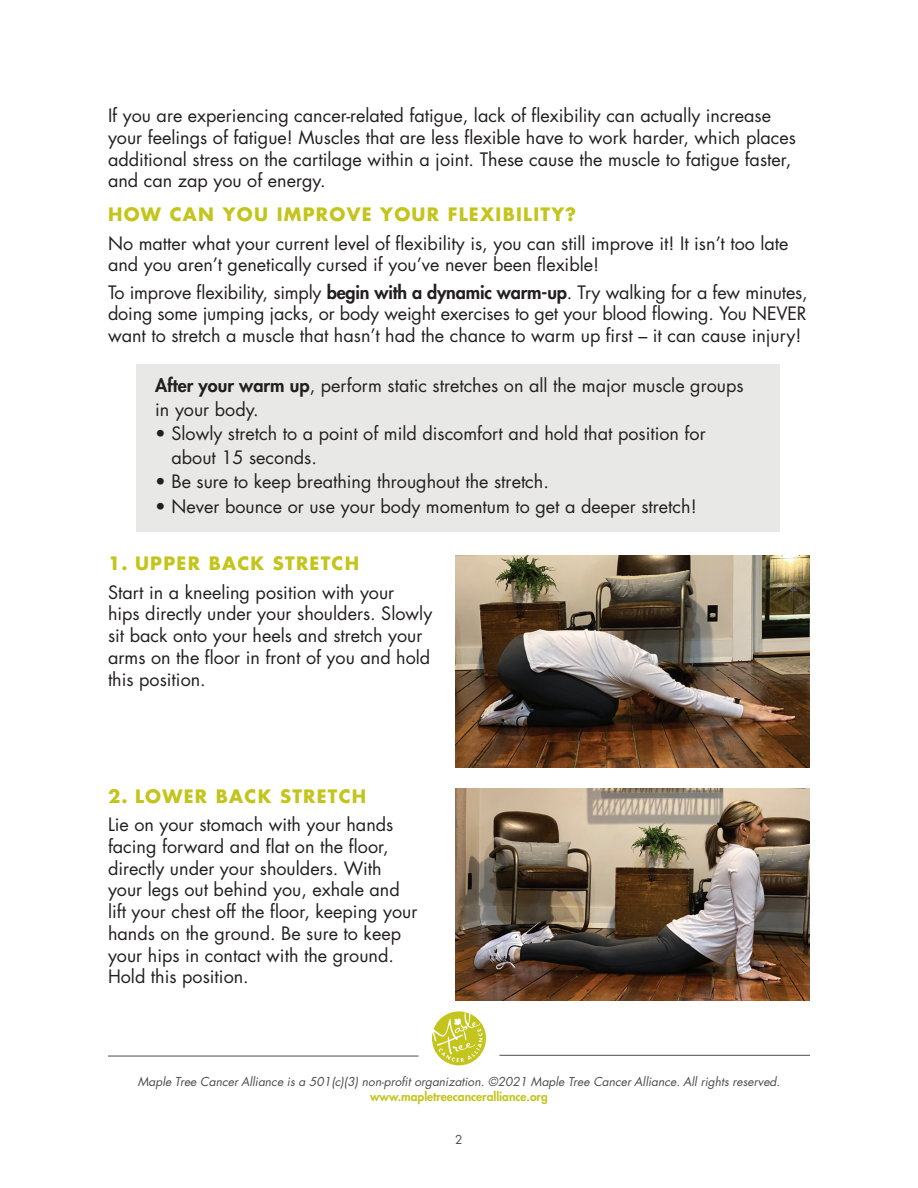
<style>
.page{position:relative;width:918px;height:1188px;background:#fff}
.page>*{position:absolute;margin:0;border:0;box-sizing:border-box;transform-origin:0 0}
.t1{font:18px/21.8px "Futura";color:#231f20}
.t2{font:700 18px "Futura";letter-spacing:.07em;color:#c3c51d}
.t3{font:italic 12px "Futura";color:#4d4c4c}
.t4{font:800 12px "Futura";color:#c3c51d}
.t5{font:12px "Futura";color:#4d4c4c}
.s1{font-weight:800}
</style>
<div class="page">
<hr style="left:108px;top:1056px;width:310px;height:1px;background:#4d4c4c">
<hr style="left:500px;top:1055px;width:310px;height:1px;background:#4d4c4c">
<svg style="left:432px;top:1011px;width:54px;height:54px"></svg>
<div style="left:136px;top:364px;width:644px;height:168px;background:#e8e9e7"></div>
<img style="left:455px;top:556px;width:355px;height:212px">
<img style="left:455px;top:788px;width:355px;height:212px">
<p class="t1" style="left:108px;top:104px;width:689px">If you are experiencing cancer-related fatigue, lack of flexibility can actually increase your feelings of fatigue! Muscles that are less flexible have to work harder, which places additional stress on the cartilage within a joint. These cause the muscle to fatigue faster, and can zap you of energy.</p>
<p class="t2" style="left:108px;top:202px;width:470px">HOW CAN YOU IMPROVE YOUR FLEXIBILITY?</p>
<p class="t1" style="left:108px;top:232px;width:682px">No matter what your current level of flexibility is, you can still improve it! It isn’t too late and you aren’t genetically cursed if you’ve never been flexible!</p>
<p class="t1" style="left:108px;top:281px;width:701px;text-align:justify">To improve flexibility, simply <span class="s1">begin with a dynamic warm-up</span>. Try walking for a few minutes, doing some jumping jacks, or body weight exercises to get your blood flowing. You NEVER want to stretch a muscle that hasn’t had the chance to warm up first – it can cause injury!</p>
<p class="t1" style="left:155px;top:373px;width:590px;line-height:24px"><span class="s1">After your warm up</span>, perform static stretches on all the major muscle groups in your body.</p>
<p class="t1" style="left:171px;top:421px;width:536px;line-height:24px;text-indent:-16px">• Slowly stretch to a point of mild discomfort and hold that position for about 15 seconds.</p>
<p class="t1" style="left:155px;top:470px;width:395px">• Be sure to keep breathing throughout the stretch.</p>
<p class="t1" style="left:155px;top:495px;width:543px">• Never bounce or use your body momentum to get a deeper stretch!</p>
<p class="t2" style="left:108px;top:551px;width:253px">1. UPPER BACK STRETCH</p>
<p class="t1" style="left:108px;top:581px;width:326px">Start in a kneeling position with your<br>hips directly under your shoulders. Slowly sit back onto your heels and stretch your arms on the floor in front of you and hold this position.</p>
<p class="t2" style="left:108px;top:783px;width:260px">2. LOWER BACK STRETCH</p>
<p class="t1" style="left:108px;top:813px;width:311px">Lie on your stomach with your hands facing forward and flat on the floor, directly under your shoulders. With your legs out behind you, exhale and lift your chest off the floor, keeping your hands on the ground. Be sure to keep your hips in contact with the ground.<br>Hold this position.</p>
<p class="t3" style="left:138px;top:1074px;width:644px">Maple Tree Cancer Alliance is a 501(c)(3) non-profit organization. ©2021 Maple Tree Cancer Alliance. All rights reserved.</p>
<p class="t4" style="left:370px;top:1088px;width:179px">www.mapletreecanceralliance.org</p>
<p class="t5" style="left:455px;top:1131px;width:9px">2</p>
</div>
